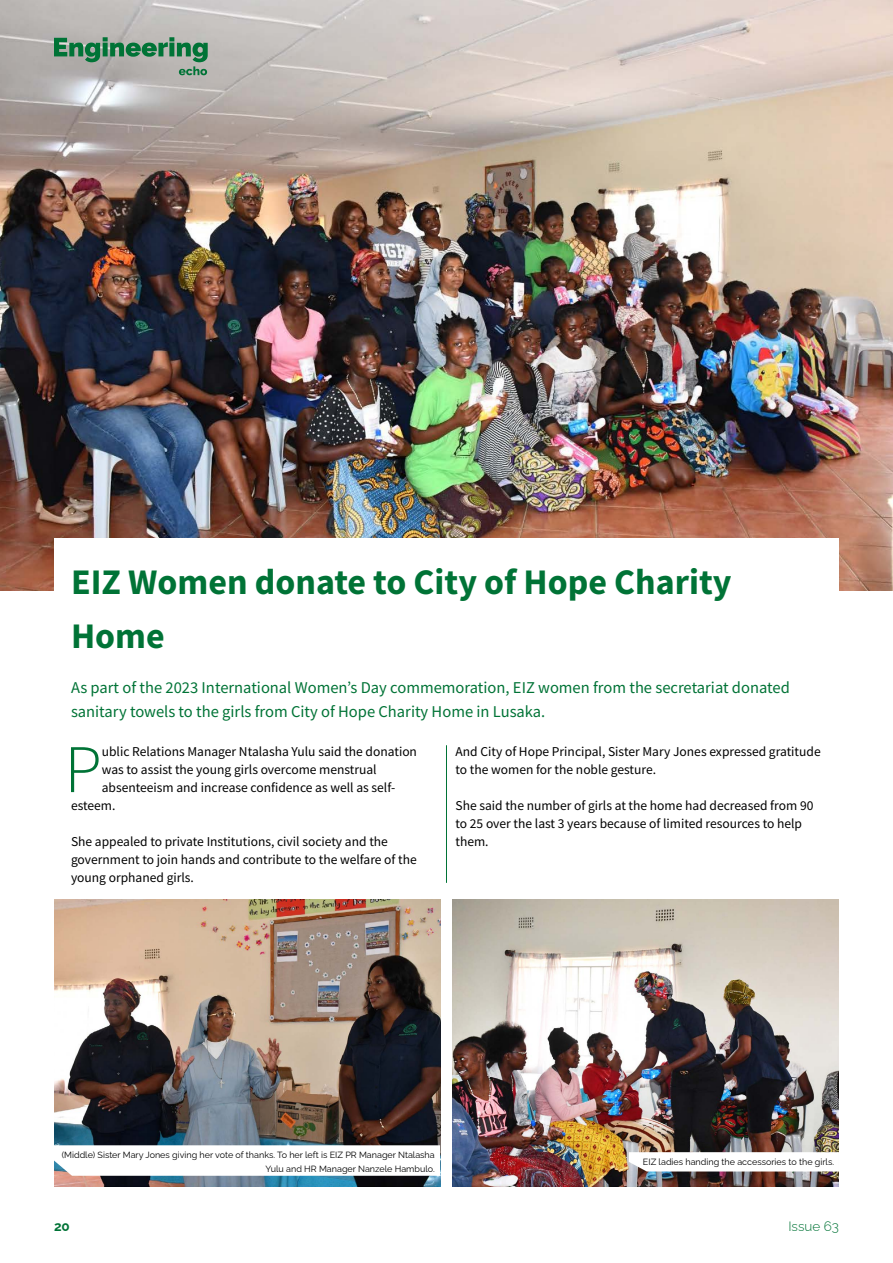
<style>
.page{position:relative;width:893px;height:1263px;background:#fff}
.page>*{position:absolute;margin:0;border:0;box-sizing:border-box;transform-origin:0 0}
.t1{font:300 68.1px "Source Sans Pro";color:#007336}
.t2{font:700 36px/54px "Source Sans Pro";color:#007336}
.t3{font:16.5px/24px "Source Sans Pro";color:#007336}
.t4{font:13.5px/18px "Source Sans Pro";color:#000}
.t5{font:300 13.5px "Raleway";color:#007336}
.t6{font:700 13.5px "Raleway";color:#007336}
.t7{font:9px/13.5px "Raleway";color:#000;text-align:right}
</style>
<div class="page">
<img style="left:0;top:0;width:893px;height:591px">
<div style="left:54px;top:538px;width:785px;height:362px;background:#fff"></div>
<img style="left:54px;top:900px;width:386px;height:286px">
<img style="left:453px;top:900px;width:386px;height:286px">
<svg style="left:54px;top:1145px;width:386px;height:31px"></svg>
<svg style="left:629px;top:1152px;width:210px;height:19px"></svg>
<svg style="left:54px;top:37px;width:154px;height:38px;background:#7e9e8a"></svg>
<hr style="left:446px;top:745px;width:1px;height:138px;background:#007336">
<h2 class="t2" style="left:71px;top:555px;width:662px">EIZ Women donate to City of Hope Charity<br>Home</h2>
<p class="t3" style="left:71px;top:676px;width:720px">As part of the 2023 International Women’s Day commemoration, EIZ women from the secretariat donated sanitary towels to the girls from City of Hope Charity Home in Lusaka.</p>
<h1 class="t1" style="left:64px;top:728px;width:39px">P</h1>
<p class="t4" style="left:102px;top:742px;width:317px">ublic Relations Manager Ntalasha Yulu said the donation</p>
<p class="t4" style="left:455px;top:742px;width:367px">And City of Hope Principal, Sister Mary Jones expressed gratitude to the women for the noble gesture.</p>
<p class="t4" style="left:455px;top:796px;width:359px">She said the number of girls at the home had decreased from 90 to 25 over the last 3 years because of limited resources to help them.</p>
<p class="t4" style="left:102px;top:760px;width:276px">was to assist the young girls overcome menstrual</p>
<p class="t4" style="left:102px;top:778px;width:295px">absenteeism and increase confidence as well as self-</p>
<p class="t4" style="left:71px;top:796px;width:46px">esteem.</p>
<p class="t4" style="left:71px;top:832px;width:347px">She appealed to private Institutions, civil society and the government to join hands and contribute to the welfare of the young orphaned girls.</p>
<p class="t7" style="left:62px;top:1147px;width:374px">(Middle) Sister Mary Jones giving her vote of thanks. To her left is EIZ PR Manager Ntalasha<br>Yulu and HR Manager Nanzele Hambulo.</p>
<p class="t7" style="left:643px;top:1154px;width:193px">EIZ ladies handing the accessories to the girls.</p>
<p class="t6" style="left:54px;top:1215px;width:17px">20</p>
<p class="t5" style="left:788px;top:1215px;width:52px">Issue 63</p>
</div>
